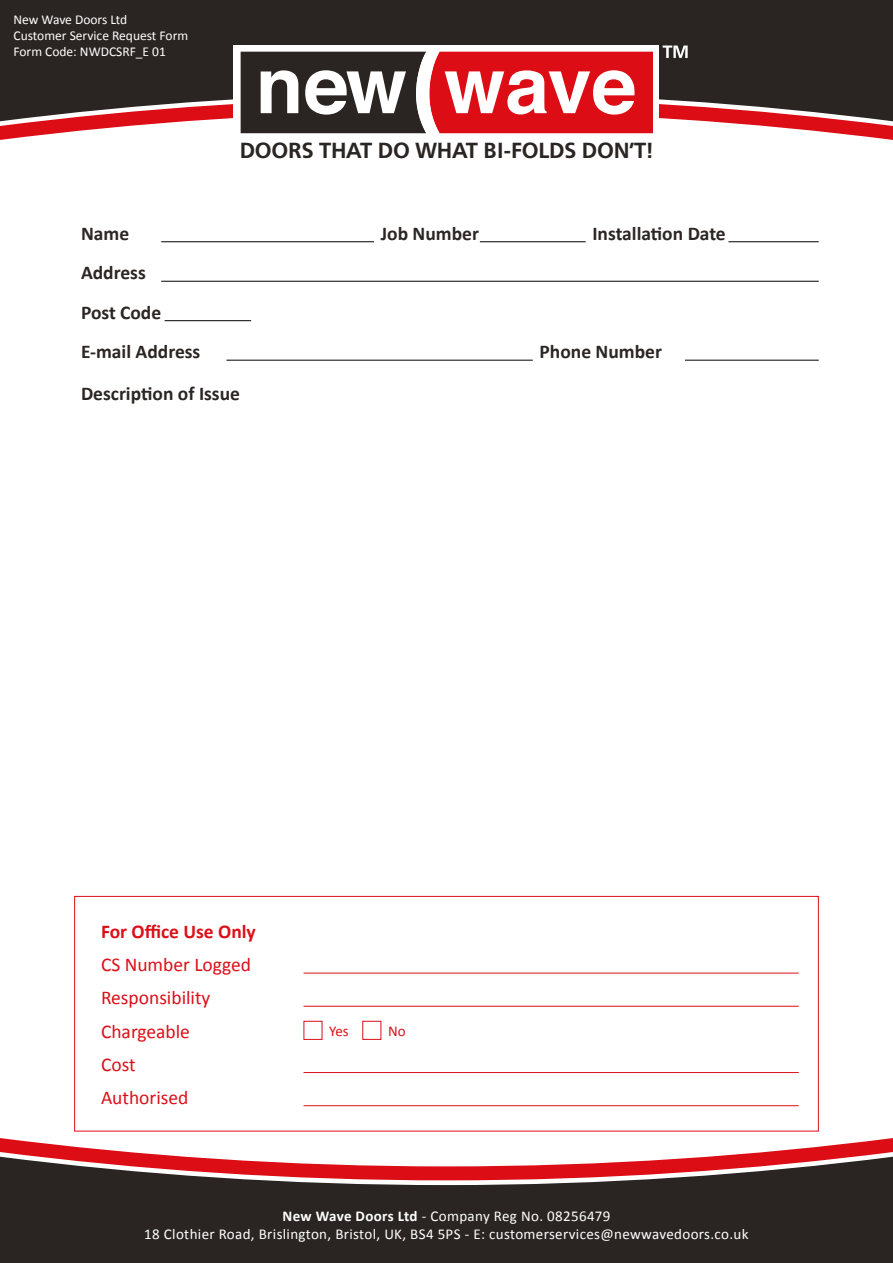
<style>
.page{position:relative;width:893px;height:1263px;background:#fff}
.page>*{position:absolute;margin:0;border:0;box-sizing:border-box;transform-origin:0 0}
.t1{font:700 21.6px "Frutiger BQ";letter-spacing:.02em;color:#2a2522}
.t2{font:700 19.5px/39.5px "Calibri";color:#2b2623}
.t3{font:19.5px/33.2px "Calibri";color:#dc0f18}
.t4{font:700 19.5px "Calibri";color:#dc0f18}
.t5{font:15px/18px "Calibri";letter-spacing:.025em;color:#fff;text-align:center}
.t6{font:15px "Calibri";color:#dc0f18}
.t7{font:13.5px/16.2px "Calibri";color:#fff}
.s1{font-weight:700}
</style>
<div class="page">
<svg style="left:0;top:126px;width:893px;height:14px"></svg>
<svg style="left:0;top:121px;width:893px;height:5px;fill:#dc0d15"></svg>
<svg style="left:0;top:0;width:893px;height:121px;background:#382a27"></svg>
<svg style="left:0;top:1138px;width:893px;height:14px"></svg>
<svg style="left:0;top:1152px;width:893px;height:5px"></svg>
<svg style="left:0;top:1157px;width:893px;height:106px;background:#4b3331"></svg>
<div style="left:234px;top:45px;width:425px;height:122px;background:#fff"></div>
<svg style="left:663px;top:46px;width:25px;height:12px"></svg>
<svg style="left:241px;top:52px;width:412px;height:81px"></svg>
<div style="left:74px;top:896px;width:745px;height:235px;border:1px solid #dc0f18"></div>
<hr style="left:304px;top:973px;width:495px;height:1px;background:#dc0f18">
<hr style="left:304px;top:1105px;width:495px;height:1px;background:#dc0f18">
<hr style="left:304px;top:1006px;width:495px;height:1px;background:#dc0f18">
<hr style="left:304px;top:1072px;width:495px;height:1px;background:#dc0f18">
<div style="left:304px;top:1021px;width:18px;height:19px;border:1px solid #dc0f18"></div>
<div style="left:362px;top:1021px;width:19px;height:19px;border:1px solid #dc0f18"></div>
<hr style="left:161px;top:281px;width:658px;height:1px;background:#000">
<hr style="left:165px;top:320px;width:86px;height:1px;background:#000">
<hr style="left:226px;top:360px;width:307px;height:1px;background:#000">
<hr style="left:685px;top:360px;width:134px;height:1px;background:#000">
<hr style="left:161px;top:241px;width:213px;height:1px;background:#000">
<hr style="left:728px;top:241px;width:91px;height:1px;background:#000">
<hr style="left:480px;top:241px;width:106px;height:1px;background:#000">
<p class="t7" style="left:14px;top:11px;width:176px">New Wave Doors Ltd<br>Customer Service Request Form<br>Form Code: NWDCSRF_E 01</p>
<h1 class="t1" style="left:240px;top:137px;width:414px">DOORS THAT DO WHAT BI-FOLDS DON’T!</h1>
<h2 class="t2" style="left:81px;top:213px;width:50px">Name</h2>
<h2 class="t2" style="left:381px;top:213px;width:100px">Job Number</h2>
<h2 class="t2" style="left:592px;top:213px;width:135px">Installation Date</h2>
<h2 class="t2" style="left:81px;top:253px;width:121px">Address<br>Post Code<br>E-mail Address</h2>
<h2 class="t2" style="left:81px;top:373px;width:161px">Description of Issue</h2>
<h2 class="t2" style="left:539px;top:331px;width:124px">Phone Number</h2>
<h2 class="t4" style="left:101px;top:918px;width:156px">For Office Use Only</h2>
<h2 class="t3" style="left:101px;top:948px;width:152px">CS Number Logged<br>Responsibility<br>Chargeable</h2>
<h2 class="t3" style="left:101px;top:1047px;width:36px">Cost</h2>
<h2 class="t3" style="left:101px;top:1080px;width:89px">Authorised</h2>
<p class="t6" style="left:329px;top:1020px;width:21px">Yes</p>
<p class="t6" style="left:388px;top:1020px;width:19px">No</p>
<p class="t5" style="left:144px;top:1206px;width:606px"><span class="s1">New Wave Doors Ltd</span> - Company Reg No. 08256479<br>18 Clothier Road, Brislington, Bristol, UK, BS4 5PS - E: customerservices@newwavedoors.co.uk</p>
</div>
